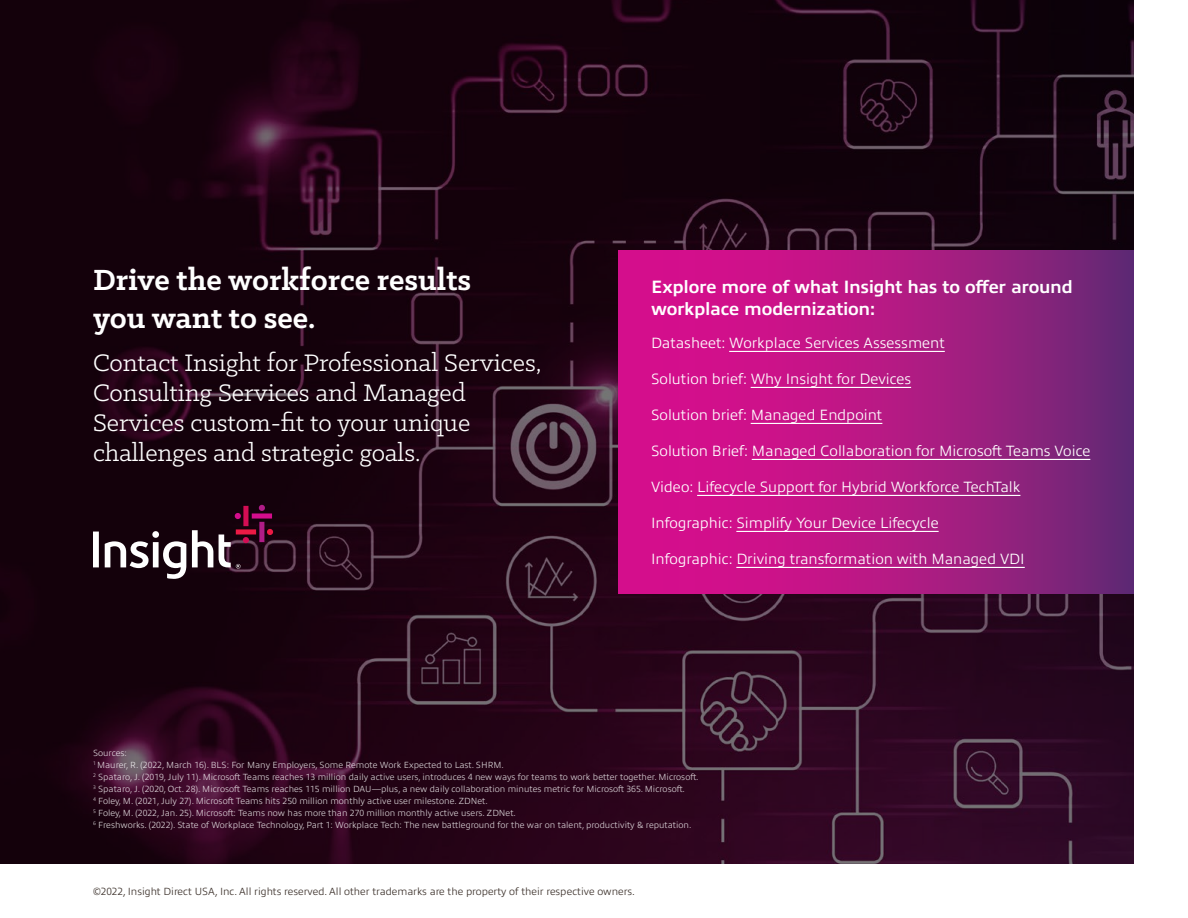
<style>
.page{position:relative;width:1188px;height:918px;background:#fff}
.page>*{position:absolute;margin:0;border:0;box-sizing:border-box;transform-origin:0 0}
.t1{font:700 33px/37.5px "Klinic Slab";color:#fff}
.t2{font:27px/30px "Klinic Slab";color:#fff}
.t3{font:700 18px/22.5px "Allumi Pro";letter-spacing:-.015em;color:#fff}
.t4{font:300 15px "Allumi Pro";color:#fff}
.t5{font:300 10.5px "Allumi Pro";color:#3e332d}
.t6{font:300 9px/12px "Allumi Pro";color:#fff}
</style>
<div class="page">
<img style="left:0;top:0;width:1134px;height:864px">
<svg style="left:618px;top:250px;width:516px;height:344px;background:#ae1983"></svg>
<hr style="left:729px;top:351px;width:216px;height:1px;background:#fff">
<hr style="left:751px;top:387px;width:160px;height:1px;background:#fff">
<hr style="left:751px;top:423px;width:131px;height:1px;background:#fff">
<hr style="left:752px;top:459px;width:338px;height:1px;background:#fff">
<hr style="left:697px;top:495px;width:323px;height:1px;background:#fff">
<hr style="left:736px;top:531px;width:203px;height:1px;background:#fff">
<hr style="left:736px;top:567px;width:289px;height:1px;background:#fff">
<svg style="left:93px;top:505px;width:180px;height:74px;background:#432b37"></svg>
<h1 class="t1" style="left:93px;top:260px;width:380px">Drive the workforce results you want to see.</h1>
<h2 class="t2" style="left:93px;top:347px;width:450px">Contact Insight for Professional Services, Consulting Services and Managed Services custom-fit to your unique challenges and strategic goals.</h2>
<h3 class="t3" style="left:651px;top:274px;width:423px">Explore more of what Insight has to offer around workplace modernization:</h3>
<h3 class="t4" style="left:651px;top:332px;width:295px">Datasheet: Workplace Services Assessment</h3>
<h3 class="t4" style="left:651px;top:368px;width:262px">Solution brief: Why Insight for Devices</h3>
<h3 class="t4" style="left:651px;top:404px;width:233px">Solution brief: Managed Endpoint</h3>
<h3 class="t4" style="left:651px;top:440px;width:441px">Solution Brief: Managed Collaboration for Microsoft Teams Voice</h3>
<h3 class="t4" style="left:651px;top:476px;width:371px">Video: Lifecycle Support for Hybrid Workforce TechTalk</h3>
<h3 class="t4" style="left:651px;top:512px;width:289px">Infographic: Simplify Your Device Lifecycle</h3>
<h3 class="t4" style="left:651px;top:548px;width:375px">Infographic: Driving transformation with Managed VDI</h3>
<p class="t6" style="left:93px;top:746px;width:607px">Sources:<br><sup>1</sup> Maurer, R. (2022, March 16). BLS: For Many Employers, Some Remote Work Expected to Last. SHRM.<br><sup>2</sup> Spataro, J. (2019, July 11). Microsoft Teams reaches 13 million daily active users, introduces 4 new ways for teams to work better together. Microsoft.<br><sup>3</sup> Spataro, J. (2020, Oct. 28). Microsoft Teams reaches 115 million DAU—plus, a new daily collaboration minutes metric for Microsoft 365. Microsoft.<br><sup>4</sup> Foley, M. (2021, July 27). Microsoft Teams hits 250 million monthly active user milestone. ZDNet.<br><sup>5</sup> Foley, M. (2022, Jan. 25). Microsoft: Teams now has more than 270 million monthly active users. ZDNet.<br><sup>6</sup> Freshworks. (2022). State of Workplace Technology, Part 1: Workplace Tech: The new battleground for the war on talent, productivity &amp; reputation.</p>
<p class="t5" style="left:93px;top:883px;width:543px">©2022, Insight Direct USA, Inc. All rights reserved. All other trademarks are the property of their respective owners.</p>
</div>
